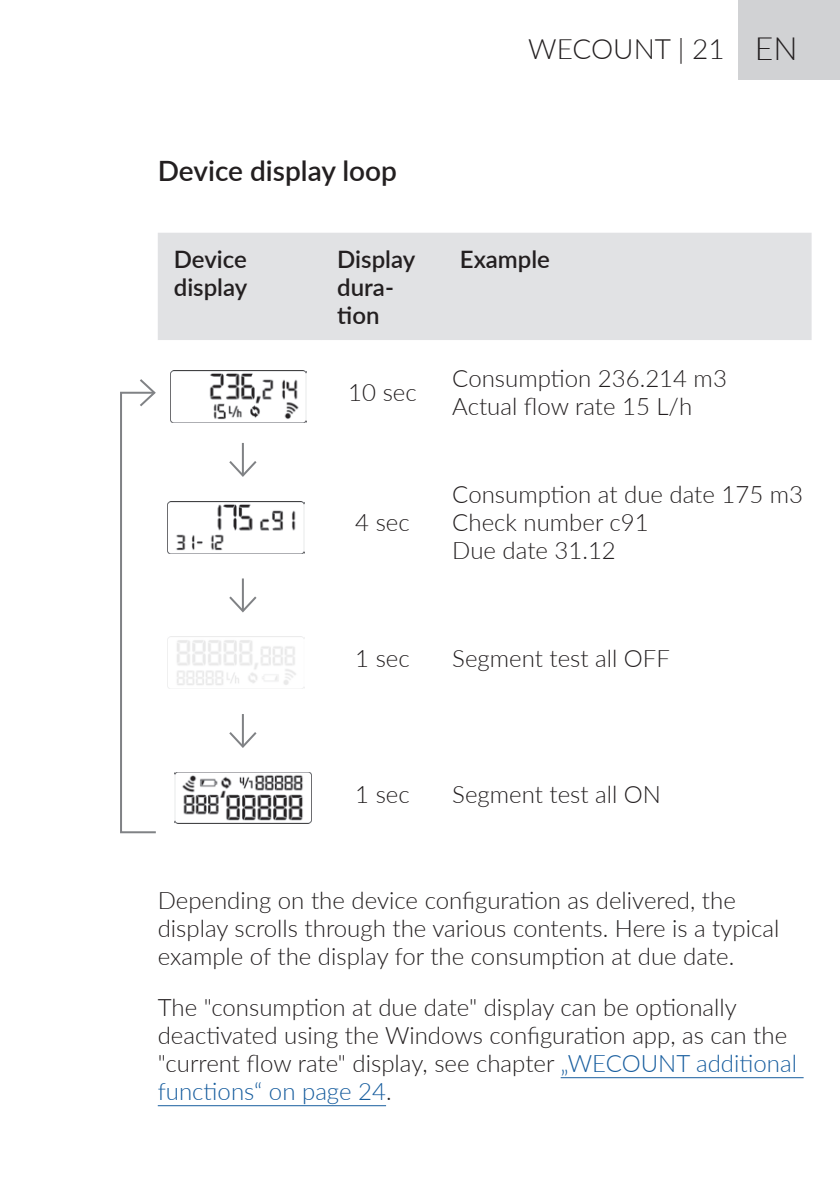
<style>
.page{position:relative;width:840px;height:1191px;background:#fff}
.page>*{position:absolute;margin:0;border:0;box-sizing:border-box;transform-origin:0 0}
.t1{font:600 28px "Lato";color:#231f20}
.t2{font:300 28px "Lato";color:#231f20}
.t3{font:300 24px/28px "Lato";color:#231f20}
.t4{font:600 24px/28px "Lato";color:#231f20}
.s1{font-size:32px}
.s2{color:#175d9e}
</style>
<div class="page">
<div style="left:737px;top:0;width:102px;height:79px;background:#d1d2d4"></div>
<svg style="left:120px;top:379px;width:36px;height:455px"></svg>
<hr style="left:242px;top:443px;width:2px;height:32px;background:#808285">
<svg style="left:229px;top:459px;width:28px;height:18px"></svg>
<hr style="left:242px;top:578px;width:2px;height:33px;background:#808285">
<svg style="left:229px;top:594px;width:28px;height:19px"></svg>
<hr style="left:242px;top:714px;width:2px;height:32px;background:#808285">
<svg style="left:229px;top:730px;width:28px;height:18px"></svg>
<hr style="left:560px;top:1077px;width:243px;height:1px;background:#175d9e">
<hr style="left:158px;top:1105px;width:228px;height:1px;background:#175d9e">
<div style="left:158px;top:233px;width:653px;height:107px;background:#e1e2e4"></div>
<img style="left:170px;top:370px;width:136px;height:52px">
<img style="left:168px;top:501px;width:136px;height:52px">
<img style="left:168px;top:636px;width:136px;height:52px">
<img style="left:175px;top:772px;width:136px;height:52px">
<p class="t1" style="left:158px;top:151px;width:240px">Device display loop</p>
<p class="t2" style="left:528px;top:30px;width:271px">WECOUNT | 21 <span class="s1">EN</span></p>
<p class="t4" style="left:174px;top:244px;width:75px">Device display</p>
<p class="t4" style="left:337px;top:244px;width:80px">Display dura&shy;tion</p>
<p class="t4" style="left:459px;top:244px;width:92px">Example</p>
<p class="t3" style="left:348px;top:377px;width:70px">10 sec</p>
<p class="t3" style="left:355px;top:508px;width:56px">4 sec</p>
<p class="t3" style="left:452px;top:363px;width:276px">Consumption 236.214 m3<br>Actual flow rate 15 L/h</p>
<p class="t3" style="left:452px;top:480px;width:352px">Consumption at due date 175 m3<br>Check number c91<br>Due date 31.12</p>
<p class="t3" style="left:355px;top:644px;width:56px">1 sec</p>
<p class="t3" style="left:452px;top:644px;width:219px">Segment test all OFF</p>
<p class="t3" style="left:355px;top:780px;width:56px">1 sec</p>
<p class="t3" style="left:452px;top:780px;width:210px">Segment test all ON</p>
<p class="t3" style="left:158px;top:885px;width:622px">Depending on the device configuration as delivered, the display scrolls through the various contents. Here is a typical example of the display for the consumption at due date.</p>
<p class="t3" style="left:158px;top:992px;width:640px">The "consumption at due date" display can be optionally deactivated using the Windows configuration app, as can the "current flow rate" display, see chapter <span class="s2">„WECOUNT additional functions“ on page 24</span>.</p>
</div>
